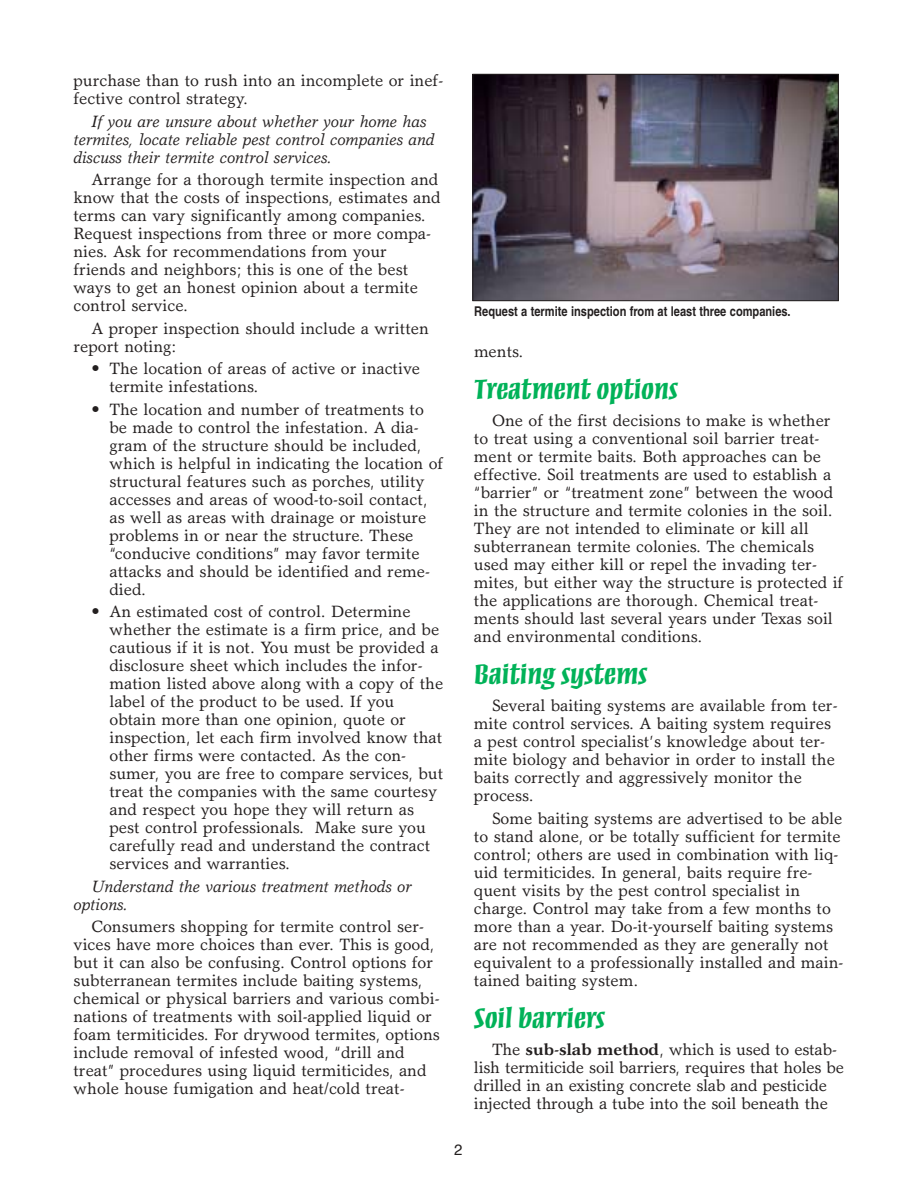
<style>
.page{position:relative;width:918px;height:1188px;background:#fff}
.page>*{position:absolute;margin:0;border:0;box-sizing:border-box;transform-origin:0 0}
.t1{font:36px "Mezz MM 585";color:#00b258}
.t2{font:16.5px/18px "Garth Graphic";color:#231f1f}
.t3{font:italic 16.5px/18px "Garth Graphic";color:#231f1f}
.t4{font:15px "Helvetica";color:#231f1f}
.t5{font:700 13.5px "Helvetica";color:#231f1f;scale:.82 1}
.s1{font-weight:700}
</style>
<div class="page">
<img style="left:474px;top:76px;width:363px;height:223px">
<div style="left:472px;top:74px;width:367px;height:227px;border:1px solid #231f1f"></div>
<p class="t2" style="left:74px;top:73px;width:371px">purchase than to rush into an incomplete or inef&shy;fective control strategy.</p>
<p class="t3" style="left:74px;top:114px;width:362px;text-indent:18px">If you are unsure about whether your home has termites, locate reliable pest control companies and discuss their termite control services.</p>
<p class="t2" style="left:74px;top:172px;width:369px;text-indent:18px">Arrange for a thorough termite inspection and know that the costs of inspections, estimates and terms can vary significantly among companies.<br>Request inspections from three or more compa&shy;nies. Ask for recommendations from your friends and neighbors; this is one of the best ways to get an honest opinion about a termite control service.</p>
<p class="t2" style="left:74px;top:321px;width:357px;text-indent:18px">A proper inspection should include a written report noting:</p>
<p class="t2" style="left:110px;top:361px;width:312px;text-indent:-18px">• The location of areas of active or inactive termite infestations.</p>
<p class="t2" style="left:110px;top:402px;width:335px;text-indent:-18px">• The location and number of treatments to be made to control the infestation. A dia&shy;gram of the structure should be included, which is helpful in indicating the location of structural features such as porches, utility accesses and areas of wood-to-soil contact, as well as areas with drainage or moisture problems in or near the structure. These “conducive conditions” may favor termite attacks and should be identified and reme&shy;died.</p>
<p class="t2" style="left:110px;top:604px;width:335px;text-indent:-18px">• An estimated cost of control. Determine whether the estimate is a firm price, and be cautious if it is not. You must be provided a disclosure sheet which includes the infor&shy;mation listed above along with a copy of the label of the product to be used. If you obtain more than one opinion, quote or inspection, let each firm involved know that other firms were contacted. As the con&shy;sumer, you are free to compare services, but treat the companies with the same courtesy and respect you hope they will return as pest control professionals. Make sure you carefully read and understand the contract services and warranties.</p>
<p class="t3" style="left:74px;top:879px;width:340px;text-indent:18px">Understand the various treatment methods or options.</p>
<p class="t2" style="left:74px;top:919px;width:368px;text-indent:18px">Consumers shopping for termite control ser&shy;vices have more choices than ever. This is good, but it can also be confusing. Control options for subterranean termites include baiting systems, chemical or physical barriers and various combi&shy;nations of treatments with soil-applied liquid or foam termiticides. For drywood termites, options include removal of infested wood, “drill and treat” procedures using liquid termiticides, and whole house fumigation and heat/cold treat-</p>
<p class="t5" style="left:474px;top:306px;width:387px">Request a termite inspection from at least three companies.</p>
<p class="t2" style="left:474px;top:345px;width:51px">ments.</p>
<h1 class="t1" style="left:474px;top:378px;width:205px">Treatment options</h1>
<p class="t2" style="left:474px;top:414px;width:371px;text-indent:18px">One of the first decisions to make is whether to treat using a conventional soil barrier treat&shy;ment or termite baits. Both approaches can be effective. Soil treatments are used to establish a “barrier” or “treatment zone” between the wood in the structure and termite colonies in the soil.<br>They are not intended to eliminate or kill all subterranean termite colonies. The chemicals used may either kill or repel the invading ter&shy;mites, but either way the structure is protected if the applications are thorough. Chemical treat&shy;ments should last several years under Texas soil and environmental conditions.</p>
<h1 class="t1" style="left:474px;top:663px;width:175px">Baiting systems</h1>
<p class="t2" style="left:474px;top:699px;width:365px;text-indent:18px">Several baiting systems are available from ter&shy;mite control services. A baiting system requires a pest control specialist’s knowledge about ter&shy;mite biology and behavior in order to install the baits correctly and aggressively monitor the process.</p>
<p class="t2" style="left:474px;top:811px;width:371px;text-indent:18px">Some baiting systems are advertised to be able to stand alone, or be totally sufficient for termite control; others are used in combination with liq&shy;uid termiticides. In general, baits require fre&shy;quent visits by the pest control specialist in charge. Control may take from a few months to more than a year. Do-it-yourself baiting systems are not recommended as they are generally not equivalent to a professionally installed and main&shy;tained baiting system.</p>
<h1 class="t1" style="left:474px;top:1006px;width:133px">Soil barriers</h1>
<p class="t2" style="left:474px;top:1042px;width:372px;text-indent:18px">The <span class="s1">sub-slab method</span>, which is used to estab&shy;lish termiticide soil barriers, requires that holes be drilled in an existing concrete slab and pesticide injected through a tube into the soil beneath the</p>
<p class="t4" style="left:454px;top:1144px;width:10px">2</p>
</div>
